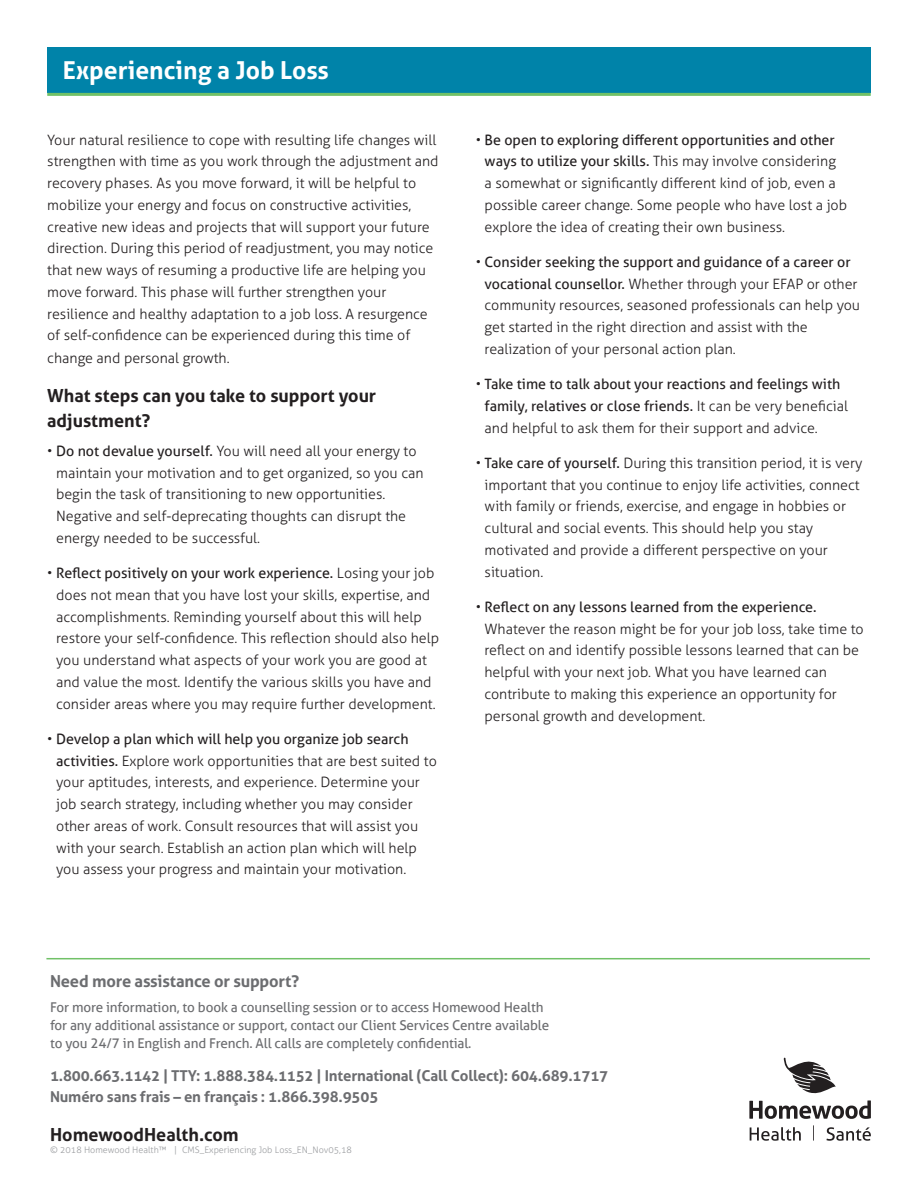
<style>
.page{position:relative;width:918px;height:1188px;background:#fff}
.page>*{position:absolute;margin:0;border:0;box-sizing:border-box;transform-origin:0 0}
.t1{font:700 24.75px "Aller";color:#fff}
.BodyCopy{font:700 18px/25.5px "Aller";color:#231f20}
.BodyCopy-2{font:700 16.5px "Aller";letter-spacing:-.01em;color:#6c6d70}
.BodyCopy-3{font:700 15px "Aller";letter-spacing:-.01em;color:#6c6d70}
.BodyCopy-4{font:300 14.25px/21.8px "Aller";color:#231f20}
.BodyCopy-5{font:14.25px/21.8px "Aller";color:#231f20}
.BodyCopy-6{font:13.5px/18px "Aller";letter-spacing:-.01em;color:#6c6d70}
.BodyCopy-7{font:300 9px "Aller";color:#9d9fa2}
.s1{font-weight:400}
.s2{font-weight:300}
</style>
<div class="page">
<hr style="left:46px;top:958px;width:824px;height:1px;background:#71c167">
<svg style="left:750px;top:1127px;width:51px;height:14px"></svg>
<svg style="left:826px;top:1127px;width:45px;height:14px"></svg>
<svg style="left:813px;top:1125px;width:1px;height:16px"></svg>
<svg style="left:749px;top:1057px;width:122px;height:62px"></svg>
<div style="left:48px;top:48px;width:823px;height:45px;background:#0083a9"></div>
<hr style="left:47px;top:93px;width:824px;height:3px;background:#71c167">
<p class="t1" style="left:63px;top:55px;width:267px">Experiencing a Job Loss</p>
<p class="BodyCopy-4" style="left:47px;top:129px;width:393px">Your natural resilience to cope with resulting life changes will strengthen with time as you work through the adjustment and recovery phases. As you move forward, it will be helpful to mobilize your energy and focus on constructive activities, creative new ideas and projects that will support your future direction. During this period of readjustment, you may notice that new ways of resuming a productive life are helping you move forward. This phase will further strengthen your resilience and healthy adaptation to a job loss. A resurgence of self-confidence can be experienced during this time of change and personal growth.</p>
<p class="BodyCopy" style="left:47px;top:383px;width:330px">What steps can you take to support your adjustment?</p>
<p class="BodyCopy-4" style="left:56px;top:440px;width:369px;text-indent:-9px">• <span class="s1">Do not devalue yourself.</span> You will need all your energy to maintain your motivation and to get organized, so you can begin the task of transitioning to new opportunities.<br>Negative and self-deprecating thoughts can disrupt the energy needed to be successful.</p>
<p class="BodyCopy-4" style="left:56px;top:562px;width:385px;text-indent:-9px">• <span class="s1">Reflect positively on your work experience.</span> Losing your job does not mean that you have lost your skills, expertise, and accomplishments. Reminding yourself about this will help restore your self-confidence. This reflection should also help you understand what aspects of your work you are good at and value the most. Identify the various skills you have and consider areas where you may require further development.</p>
<p class="BodyCopy-4" style="left:56px;top:728px;width:382px;text-indent:-9px">• <span class="s1">Develop a plan which will help you organize job search activities.</span> Explore work opportunities that are best suited to your aptitudes, interests, and experience. Determine your job search strategy, including whether you may consider other areas of work. Consult resources that will assist you with your search. Establish an action plan which will help you assess your progress and maintain your motivation.</p>
<p class="BodyCopy-4" style="left:485px;top:129px;width:364px;text-indent:-9px">• <span class="s1">Be open to exploring different opportunities and other ways to utilize your skills.</span> This may involve considering<br>a somewhat or significantly different kind of job, even a possible career change. Some people who have lost a job explore the idea of creating their own business.</p>
<p class="BodyCopy-4" style="left:485px;top:251px;width:377px;text-indent:-9px">• <span class="s1">Consider seeking the support and guidance of a career or vocational counsellor.</span> Whether through your EFAP or other community resources, seasoned professionals can help you get started in the right direction and assist with the realization of your personal action plan.</p>
<p class="BodyCopy-5" style="left:485px;top:373px;width:365px;text-indent:-9px"><span class="s2">•</span> Take time to talk about your reactions and feelings with family, relatives or close friends. <span class="s2">It can be very beneficial and helpful to ask them for their support and advice.</span></p>
<p class="BodyCopy-4" style="left:485px;top:452px;width:379px;text-indent:-9px">• <span class="s1">Take care of yourself.</span> During this transition period, it is very important that you continue to enjoy life activities, connect with family or friends, exercise, and engage in hobbies or cultural and social events. This should help you stay motivated and provide a different perspective on your situation.</p>
<p class="BodyCopy-4" style="left:484px;top:596px;width:381px;text-indent:-9px">• <span class="s1">Reflect on any lessons learned from the experience.<br></span>Whatever the reason might be for your job loss, take time to reflect on and identify possible lessons learned that can be helpful with your next job. What you have learned can contribute to making this experience an opportunity for personal growth and development.</p>
<p class="BodyCopy-2" style="left:50px;top:971px;width:251px">Need more assistance or support?</p>
<p class="BodyCopy-6" style="left:50px;top:998px;width:501px">For more information, to book a counselling session or to access Homewood Health for any additional assistance or support, contact our Client Services Centre available to you 24/7 in English and French. All calls are completely confidential.</p>
<p class="BodyCopy-3" style="left:50px;top:1066px;width:560px">1.800.663.1142 | TTY: 1.888.384.1152 | International (Call Collect): 604.689.1717</p>
<p class="BodyCopy-3" style="left:50px;top:1087px;width:330px">Numéro sans frais – en français : 1.866.398.9505</p>
<p class="BodyCopy" style="left:50px;top:1122px;width:190px">HomewoodHealth.com</p>
<p class="BodyCopy-7" style="left:50px;top:1144px;width:303px">© 2018 Homewood Health™ | CMS_Experiencing Job Loss_EN_Nov05,18</p>
</div>
